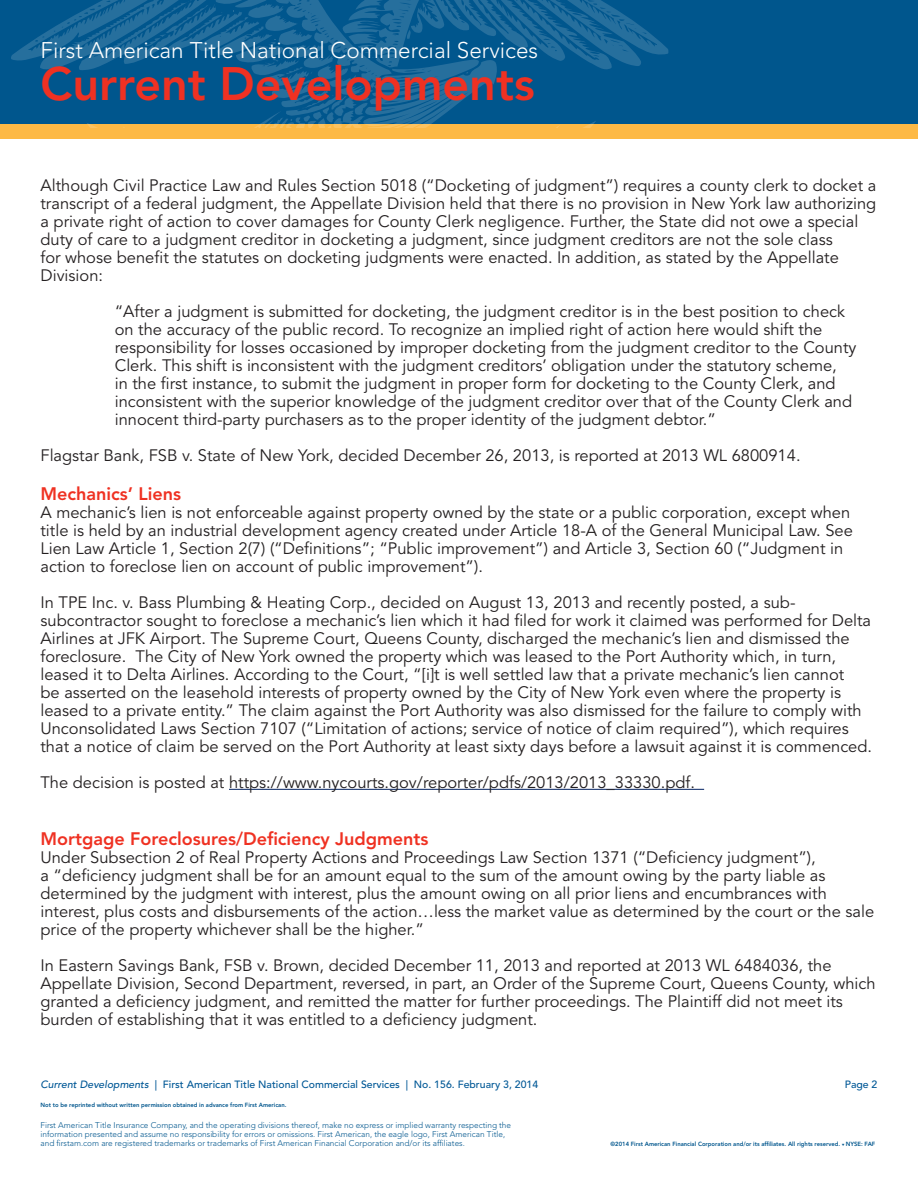
<style>
.page{position:relative;width:918px;height:1188px;background:#fff}
.page>*{position:absolute;margin:0;border:0;box-sizing:border-box;transform-origin:0 0}
.t1{font:800 46.5px "Avenir LT Std";color:#ef3122}
.t2{font:300 22.5px "Avenir LT Std";color:#fff}
.t3{font:800 18px "Avenir LT Std";color:#ef3122}
.t4{font:16.5px/18px "Avenir LT Std";color:#231f20}
.t5{font:500 10.5px "Avenir LT Std";color:#015896}
.t6{font:300 8.25px/9px "Avenir LT Std";color:#00568d}
.t7{font:800 6px "Avenir LT Std";color:#00568d}
.s1{font-style:italic}
</style>
<div class="page">
<div style="left:0;top:0;width:918px;height:124px;background:#00568d"></div>
<div style="left:0;top:124px;width:918px;height:15px;background:#fdb945"></div>
<hr style="left:229px;top:789px;width:475px;height:1px;background:#002060">
<svg style="left:11px;top:0;width:658px;height:128px"></svg>
<p class="t2" style="left:40px;top:37px;width:499px">First American Title National Commercial Services</p>
<p class="t1" style="left:40px;top:56px;width:496px">Current Developments</p>
<p class="t4" style="left:40px;top:176px;width:837px">Although Civil Practice Law and Rules Section 5018 (“Docketing of judgment”) requires a county clerk to docket a transcript of a federal judgment, the Appellate Division held that there is no provision in New York law authorizing a private right of action to cover damages for County Clerk negligence. Further, the State did not owe a special duty of care to a judgment creditor in docketing a judgment, since judgment creditors are not the sole class<br>for whose benefit the statutes on docketing judgments were enacted. In addition, as stated by the Appellate Division:</p>
<p class="t4" style="left:115px;top:302px;width:743px">“After a judgment is submitted for docketing, the judgment creditor is in the best position to check on the accuracy of the public record. To recognize an implied right of action here would shift the responsibility for losses occasioned by improper docketing from the judgment creditor to the County Clerk. This shift is inconsistent with the judgment creditors’ obligation under the statutory scheme,<br>in the first instance, to submit the judgment in proper form for docketing to the County Clerk, and inconsistent with the superior knowledge of the judgment creditor over that of the County Clerk and innocent third-party purchasers as to the proper identity of the judgment debtor.”</p>
<p class="t4" style="left:40px;top:446px;width:762px">Flagstar Bank, FSB v. State of New York, decided December 26, 2013, is reported at 2013 WL 6800914.</p>
<p class="t3" style="left:40px;top:483px;width:142px">Mechanics’ Liens</p>
<p class="t4" style="left:40px;top:503px;width:814px">A mechanic’s lien is not enforceable against property owned by the state or a public corporation, except when title is held by an industrial development agency created under Article 18-A of the General Municipal Law. See Lien Law Article 1, Section 2(7) (“Definitions”; “Public improvement”) and Article 3, Section 60 (“Judgment in action to foreclose lien on account of public improvement”).</p>
<p class="t4" style="left:40px;top:593px;width:833px">In TPE Inc. v. Bass Plumbing &amp; Heating Corp., decided on August 13, 2013 and recently posted, a sub&shy;subcontractor sought to foreclose a mechanic’s lien which it had filed for work it claimed was performed for Delta Airlines at JFK Airport. The Supreme Court, Queens County, discharged the mechanic’s lien and dismissed the foreclosure. The City of New York owned the property which was leased to the Port Authority which, in turn, leased it to Delta Airlines. According to the Court, “[i]t is well settled law that a private mechanic’s lien cannot<br>be asserted on the leasehold interests of property owned by the City of New York even where the property is leased to a private entity.” The claim against the Port Authority was also dismissed for the failure to comply with Unconsolidated Laws Section 7107 (“Limitation of actions; service of notice of claim required”), which requires that a notice of claim be served on the Port Authority at least sixty days before a lawsuit against it is commenced.</p>
<p class="t4" style="left:40px;top:773px;width:656px">The decision is posted at https://www.nycourts.gov/reporter/pdfs/2013/2013_33330.pdf.</p>
<p class="t3" style="left:40px;top:828px;width:390px">Mortgage Foreclosures/Deficiency Judgments</p>
<p class="t4" style="left:40px;top:848px;width:835px">Under Subsection 2 of Real Property Actions and Proceedings Law Section 1371 (“Deficiency judgment”),<br>a “deficiency judgment shall be for an amount equal to the sum of the amount owing by the party liable as determined by the judgment with interest, plus the amount owing on all prior liens and encumbrances with interest, plus costs and disbursements of the action…less the market value as determined by the court or the sale price of the property whichever shall be the higher.”</p>
<p class="t4" style="left:40px;top:956px;width:837px">In Eastern Savings Bank, FSB v. Brown, decided December 11, 2013 and reported at 2013 WL 6484036, the Appellate Division, Second Department, reversed, in part, an Order of the Supreme Court, Queens County, which granted a deficiency judgment, and remitted the matter for further proceedings. The Plaintiff did not meet its burden of establishing that it was entitled to a deficiency judgment.</p>
<p class="t5" style="left:40px;top:1078px;width:499px"><span class="s1">Current Developments</span> | First American Title National Commercial Services | No. 156. February 3, 2014</p>
<p class="t5" style="left:845px;top:1078px;width:34px">Page 2</p>
<p class="t7" style="left:40px;top:1102px;width:247px">Not to be reprinted without written permission obtained in advance from First American.</p>
<p class="t6" style="left:40px;top:1120px;width:472px">First American Title Insurance Company, and the operating divisions thereof, make no express or implied warranty respecting the information presented and assume no responsibility for errors or omissions. First American, the eagle logo, First American Title, and firstam.com are registered trademarks or trademarks of First American Financial Corporation and/or its affiliates.</p>
<p class="t7" style="left:611px;top:1141px;width:266px">©2014 First American Financial Corporation and/or its affiliates. All rights reserved. ❑ NYSE: FAF</p>
</div>
